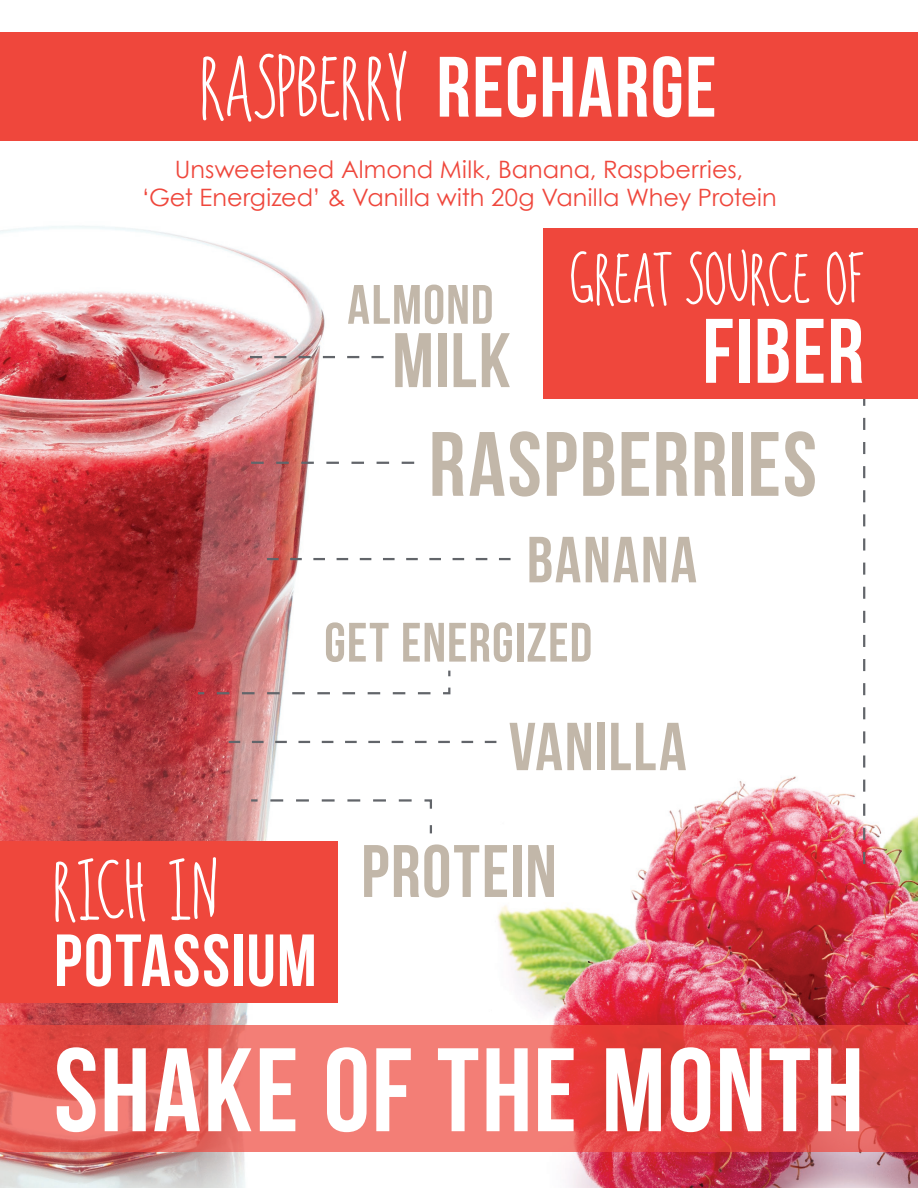
<style>
.page{position:relative;width:918px;height:1188px;background:#fff}
.page>*{position:absolute;margin:0;border:0;box-sizing:border-box;transform-origin:0 0}
.t1{font:118.5px "Bebas Neue";letter-spacing:.02em;color:#fff}
.t2{font:91.65px "indie queen";letter-spacing:.015em;color:#fff}
.t3{font:91.35px "Bebas Neue";letter-spacing:.015em;color:#fff}
.t4{font:91.2px "Bebas Neue";letter-spacing:.02em;color:#c2b7a9}
.t5{font:86.55px "indie queen";letter-spacing:.005em;color:#fff}
.t6{font:77.1px "Bebas Neue";color:#c2b7a9}
.t7{font:74.55px "indie queen";letter-spacing:.015em;color:#fff}
.t8{font:74.1px "Bebas Neue";letter-spacing:.02em;color:#c2b7a9}
.t9{font:73.65px "Bebas Neue";letter-spacing:.02em;color:#fff}
.t10{font:67.65px "Bebas Neue";letter-spacing:.02em;color:#c2b7a9}
.t11{font:64.95px "Bebas Neue";letter-spacing:.03em;color:#c2b7a9}
.t12{font:55.35px "Bebas Neue";letter-spacing:.02em;color:#c2b7a9}
.t13{font:24px/28.8px "Century Gothic";letter-spacing:.005em;color:#ef473c;text-align:center}
.s1{font-family:"Bebas Neue";font-size:85.35px}
</style>
<div class="page">
<img style="left:497px;top:776px;width:421px;height:412px">
<img style="left:0;top:226px;width:420px;height:962px">
<div style="left:0;top:841px;width:338px;height:162px;background:#ef473c"></div>
<div style="left:0;top:32px;width:918px;height:109px;background:#ef473c"></div>
<svg style="left:0;top:1025px;width:918px;height:127px;background:#e75c57"></svg>
<svg style="left:863px;top:399px;width:2px;height:465px"></svg>
<svg style="left:251px;top:462px;width:163px;height:2px"></svg>
<svg style="left:267px;top:558px;width:244px;height:2px"></svg>
<svg style="left:229px;top:741px;width:267px;height:2px"></svg>
<svg style="left:249px;top:798px;width:183px;height:38px"></svg>
<svg style="left:196px;top:668px;width:255px;height:27px"></svg>
<div style="left:544px;top:228px;width:374px;height:171px;background:#ef473c"></div>
<svg style="left:250px;top:356px;width:134px;height:2px"></svg>
<h2 class="t2" style="left:201px;top:40px;width:517px">RASPBERRY <span class="s1">RECHARGE</span></h2>
<p class="t13" style="left:141px;top:154px;width:637px">Unsweetened Almond Milk, Banana, Raspberries,<br>‘Get Energized’ &amp; Vanilla with 20g Vanilla Whey Protein</p>
<h3 class="t12" style="left:347px;top:274px;width:148px">ALMOND</h3>
<h3 class="t6" style="left:392px;top:318px;width:120px">MILK</h3>
<h3 class="t7" style="left:570px;top:240px;width:296px">GREAT SOURCE OF</h3>
<h3 class="t3" style="left:702px;top:301px;width:163px">FIBER</h3>
<h3 class="t4" style="left:429px;top:414px;width:390px">RASPBERRIES</h3>
<h3 class="t11" style="left:527px;top:524px;width:172px">BANANA</h3>
<h3 class="t12" style="left:324px;top:612px;width:270px">GET ENERGIZED</h3>
<h3 class="t5" style="left:54px;top:846px;width:164px">RICH IN</h3>
<h3 class="t9" style="left:54px;top:920px;width:264px">POTASSIUM</h3>
<h3 class="t10" style="left:509px;top:710px;width:179px">VANILLA</h3>
<h3 class="t8" style="left:361px;top:831px;width:197px">PROTEIN</h3>
<h1 class="t1" style="left:54px;top:1025px;width:812px">SHAKE OF THE MONTH</h1>
</div>
